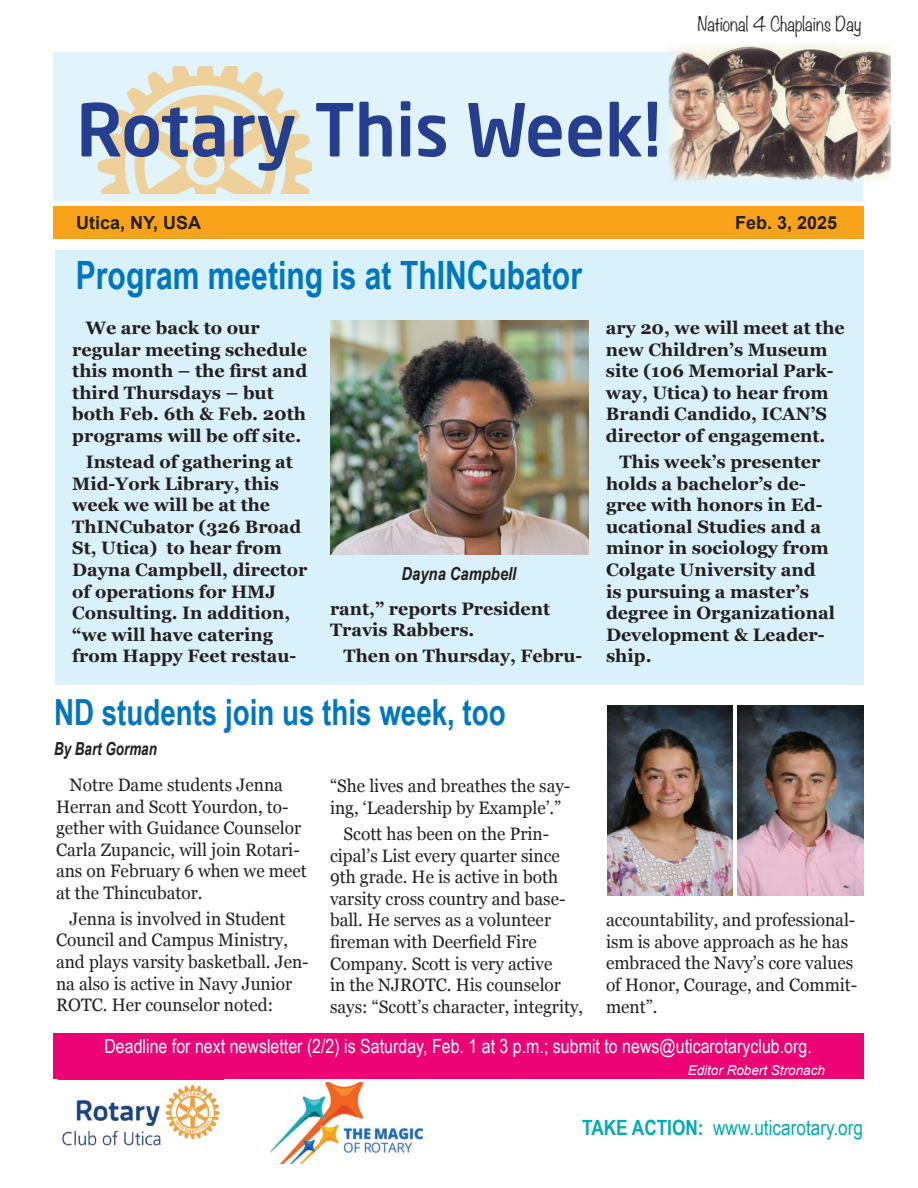
<style>
.page{position:relative;width:918px;height:1188px;background:#fff}
.page>*{position:absolute;margin:0;border:0;box-sizing:border-box;transform-origin:0 0}
.t1{font:500 72px "Neo Sans W1 G";color:#253f8e}
.t2{font:700 39px "Arial Narrow";color:#0076bf;scale:.94 1}
.t3{font:700 36px "Arial Narrow";color:#0076bf;scale:.94 1}
.t4{font:21px "Arial Narrow";color:#00abb0}
.t5{font:19.5px "Arial Narrow";color:#fff}
.t6{font:700 18px/21.6px "Georgia";color:#231f20}
.t7{font:18px/21.6px "Georgia";color:#231f20;scale:.96 1}
.t8{font:700 18px "Arial";color:#231f20}
.t9{font:300 18px "Noteworthy";color:#231f20;scale:.93 1}
.t10{font:italic 700 18px "Arial Narrow";color:#231f20}
.t11{font:italic 700 18px "Arial Narrow";color:#231f20;scale:.91 1}
.t12{font:italic 13.5px "Arial";color:#fff}
.s1{font-weight:700}
</style>
<div class="page">
<div style="left:55px;top:250px;width:808px;height:435px;background:#d9f1fb"></div>
<div style="left:53px;top:206px;width:810px;height:33px;background:#f9a31b"></div>
<div style="left:53px;top:52px;width:810px;height:149px;background:#e1f4fc"></div>
<div style="left:53px;top:1033px;width:810px;height:46px;background:#ed0275"></div>
<img style="left:58px;top:1079px;width:166px;height:67px">
<img style="left:270px;top:1082px;width:152px;height:81px">
<img style="left:84px;top:67px;width:228px;height:126px">
<img style="left:668px;top:44px;width:223px;height:138px">
<img style="left:668px;top:52px;width:195px;height:130px">
<img style="left:330px;top:320px;width:258px;height:234px">
<img style="left:607px;top:706px;width:126px;height:189px">
<img style="left:738px;top:706px;width:125px;height:189px">
<h1 class="t1" style="left:76px;top:84px;width:587px">Rotary This Week!</h1>
<p class="t9" style="left:698px;top:8px;width:178px">National 4 Chaplains Day</p>
<p class="t8" style="left:76px;top:210px;width:127px">Utica, NY, USA</p>
<p class="t8" style="left:735px;top:210px;width:104px">Feb. 3, 2025</p>
<h2 class="t2" style="left:76px;top:246px;width:540px">Program meeting is at ThINCubator</h2>
<p class="t6" style="left:72px;top:316px;width:237px;text-indent:14px">We are back to our regular meeting schedule this month – the first and third Thursdays – but both Feb. 6th &amp; Feb. 20th programs will be off site.</p>
<p class="t6" style="left:72px;top:450px;width:237px;text-indent:14px">Instead of gathering at<br>Mid-York Library, this week we will be at the<br>ThINCubator (326 Broad<br>St, Utica) to hear from<br>Dayna Campbell, director of operations for HMJ<br>Consulting. In addition, “we will have catering from Happy Feet restau-</p>
<p class="t10" style="left:402px;top:560px;width:116px">Dayna Campbell</p>
<p class="t6" style="left:330px;top:597px;width:222px">rant,” reports President<br>Travis Rabbers.</p>
<p class="t6" style="left:344px;top:644px;width:240px">Then on Thursday, Febru-</p>
<h3 class="t3" style="left:54px;top:686px;width:482px">ND students join us this week, too</h3>
<p class="t11" style="left:54px;top:735px;width:115px">By Bart Gorman</p>
<p class="t7" style="left:56px;top:773px;width:263px;text-indent:13px">Notre Dame students Jenna<br>Herran and Scott Yourdon, to&shy;gether with Guidance Counselor<br>Carla Zupancic, will join Rotari&shy;ans on February 6 when we meet at the Thincubator.</p>
<p class="t7" style="left:56px;top:907px;width:265px;text-indent:13px">Jenna is involved in Student<br>Council and Campus Ministry, and plays varsity basketball. Jen&shy;na also is active in Navy Junior<br>ROTC. Her counselor noted:</p>
<p class="t7" style="left:330px;top:775px;width:252px">“She lives and breathes the say&shy;ing, ‘Leadership by Example’.”</p>
<p class="t7" style="left:330px;top:822px;width:265px;text-indent:13px">Scott has been on the Prin&shy;cipal’s List every quarter since<br>9th grade. He is active in both varsity cross country and base&shy;ball. He serves as a volunteer fireman with Deerfield Fire<br>Company. Scott is very active<br>in the NJROTC. His counselor says: “Scott’s character, integrity,</p>
<p class="t6" style="left:606px;top:316px;width:240px">ary 20, we will meet at the new Children’s Museum site (106 Memorial Park&shy;way, Utica) to hear from<br>Brandi Candido, ICAN’S director of engagement.</p>
<p class="t6" style="left:606px;top:450px;width:231px;text-indent:14px">This week’s presenter holds a bachelor’s de&shy;gree with honors in Ed&shy;ucational Studies and a minor in sociology from<br>Colgate University and is pursuing a master’s degree in Organizational<br>Development &amp; Leader&shy;ship.</p>
<p class="t7" style="left:606px;top:909px;width:263px">accountability, and professional&shy;ism is above approach as he has embraced the Navy’s core values of Honor, Courage, and Commit&shy;ment”.</p>
<p class="t5" style="left:104px;top:1032px;width:709px">Deadline for next newsletter (2/2) is Saturday, Feb. 1 at 3 p.m.; submit to news@uticarotaryclub.org.</p>
<p class="t12" style="left:688px;top:1062px;width:139px">Editor Robert Stronach</p>
<p class="t4" style="left:582px;top:1112px;width:283px"><span class="s1">TAKE ACTION:</span> www.uticarotary.org</p>
</div>
